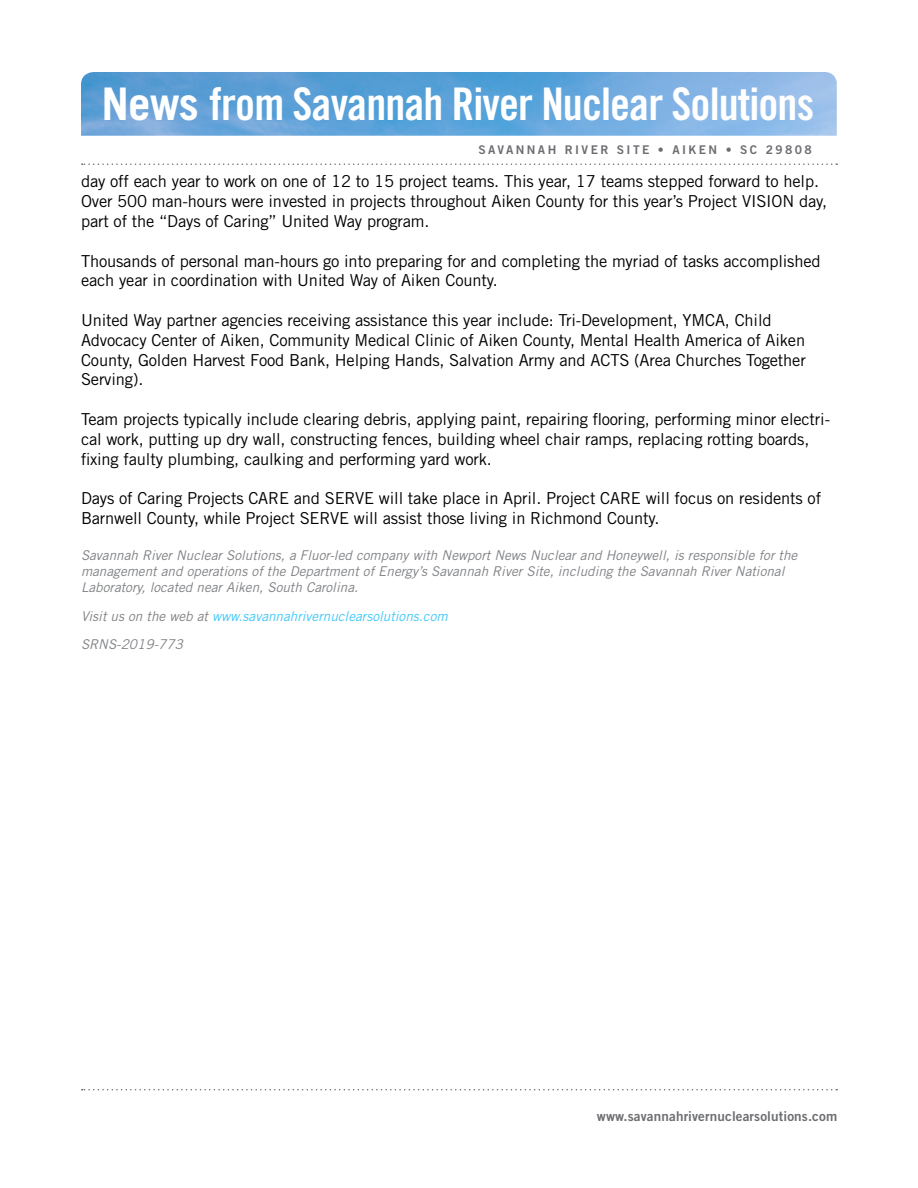
<style>
.page{position:relative;width:918px;height:1188px;background:#fff}
.page>*{position:absolute;margin:0;border:0;box-sizing:border-box;transform-origin:0 0}
.t1{font:45px "Trade Gothic LT Std Bd Cn 20";letter-spacing:-.02em;color:#fff}
.t2{font:16.5px/19.8px "Trade Gothic LT Std";letter-spacing:-.01em;color:#000}
.t3{font:italic 13.5px/16.2px "Trade Gothic LT Std";color:#808285}
.t4{font:italic 13.5px/28.2px "Trade Gothic LT Std";color:#44c8f5}
.t5{font:13.5px "Trade Gothic LT Std Bd 2";letter-spacing:.01em;color:#6d6e71}
.t6{font:12px "Trade Gothic LT Std Bd 2";letter-spacing:.2em;color:#6d6e71}
.s1{font-family:"Trade Gothic LT Std";font-weight:700}
.s2{color:#808285}
</style>
<div class="page">
<img style="left:81px;top:72px;width:756px;height:64px">
<svg style="left:82px;top:163px;width:755px;height:2px"></svg>
<svg style="left:82px;top:1089px;width:755px;height:1px"></svg>
<h1 class="t1" style="left:102px;top:77px;width:714px"><span class="s1">News</span> from Savannah River Nuclear Solutions</h1>
<p class="t6" style="left:478px;top:143px;width:335px">SAVANNAH RIVER SITE • AIKEN • SC 29808</p>
<p class="t2" style="left:81px;top:171px;width:748px">day off each year to work on one of 12 to 15 project teams. This year, 17 teams stepped forward to help.<br>Over 500 man-hours were invested in projects throughout Aiken County for this year’s Project VISION day, part of the “Days of Caring” United Way program.</p>
<p class="t2" style="left:81px;top:251px;width:741px">Thousands of personal man-hours go into preparing for and completing the myriad of tasks accomplished each year in coordination with United Way of Aiken County.</p>
<p class="t2" style="left:81px;top:310px;width:726px">United Way partner agencies receiving assistance this year include: Tri-Development, YMCA, Child Advocacy Center of Aiken, Community Medical Clinic of Aiken County, Mental Health America of Aiken County, Golden Harvest Food Bank, Helping Hands, Salvation Army and ACTS (Area Churches Together Serving).</p>
<p class="t2" style="left:81px;top:409px;width:751px">Team projects typically include clearing debris, applying paint, repairing flooring, performing minor electri&shy;cal work, putting up dry wall, constructing fences, building wheel chair ramps, replacing rotting boards, fixing faulty plumbing, caulking and performing yard work.</p>
<p class="t2" style="left:81px;top:488px;width:742px">Days of Caring Projects CARE and SERVE will take place in April. Project CARE will focus on residents of<br>Barnwell County, while Project SERVE will assist those living in Richmond County.</p>
<p class="t3" style="left:81px;top:547px;width:718px">Savannah River Nuclear Solutions, a Fluor-led company with Newport News Nuclear and Honeywell, is responsible for the management and operations of the Department of Energy’s Savannah River Site, including the Savannah River National<br>Laboratory, located near Aiken, South Carolina.</p>
<p class="t4" style="left:81px;top:602px;width:368px"><span class="s2">Visit us on the web at</span> www.savannahrivernuclearsolutions.com<br><span class="s2">SRNS-2019-773</span></p>
<p class="t5" style="left:597px;top:1107px;width:242px">www.savannahrivernuclearsolutions.com</p>
</div>
